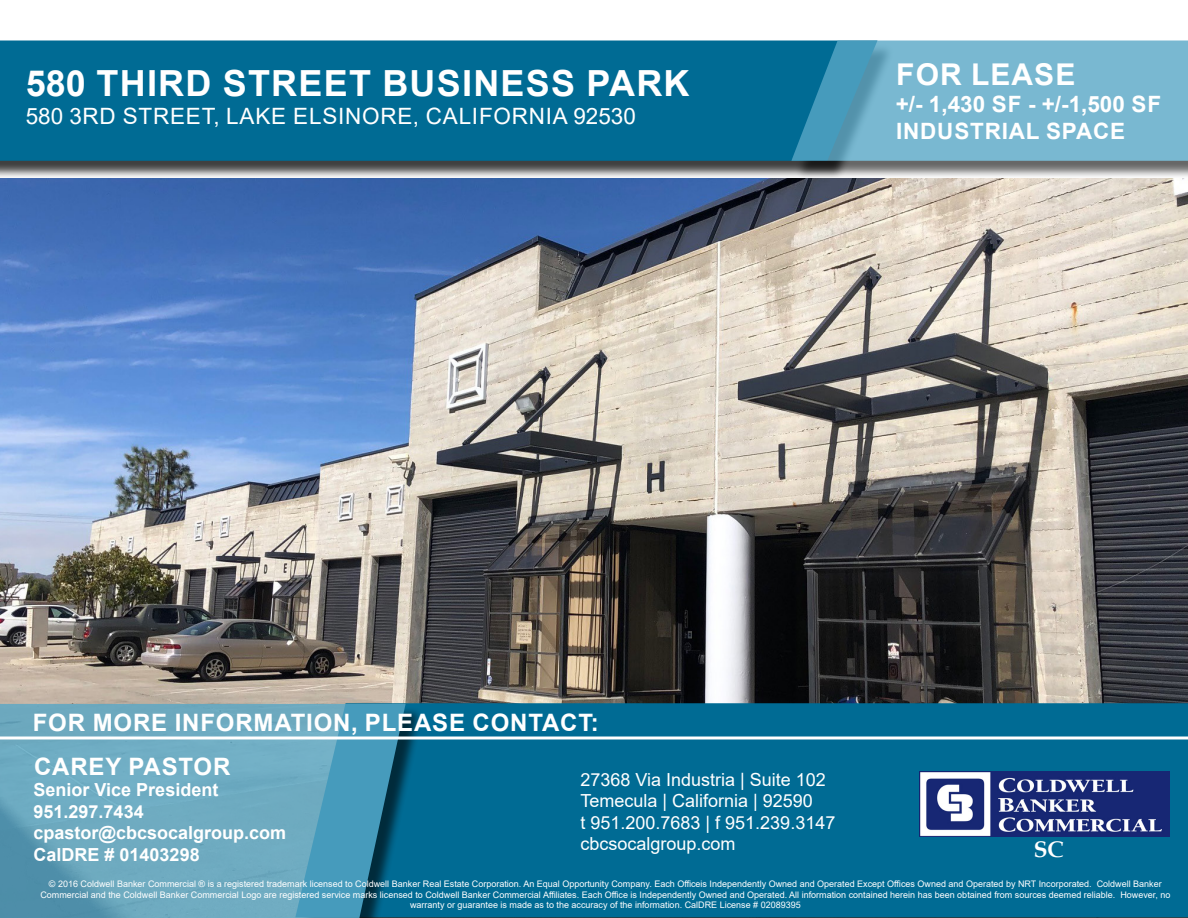
<style>
.page{position:relative;width:1188px;height:918px;background:#fff}
.page>*{position:absolute;margin:0;border:0;box-sizing:border-box;transform-origin:0 0}
.t1{font:700 36px "Arial";letter-spacing:.035em;color:#fff}
.t2{font:700 30px "Arial";letter-spacing:.035em;color:#fff}
.t3{font:700 24px "Arial";letter-spacing:.035em;color:#fff}
.t4{font:22.5px "Arial";letter-spacing:.035em;color:#fff}
.t5{font:700 22.5px/27px "Arial";letter-spacing:.035em;color:#fff}
.t6{font:700 22.5px "Book Antiqua";color:#fff}
.t7{font:18px/21.6px "Arial";color:#fff}
.t8{font:700 18px/21.6px "Arial";color:#fff}
.t9{font:9px/10.8px "Arial";color:#fff;text-align:center}
</style>
<div class="page">
<div style="left:0;top:43px;width:895px;height:137px;background:#000;opacity:.75"></div>
<div style="left:0;top:40px;width:791px;height:121px;background:#006b94"></div>
<div style="left:795px;top:43px;width:393px;height:137px;background:#000;opacity:.75"></div>
<svg style="left:791px;top:40px;width:397px;height:121px;background:#6cafca"></svg>
<img style="left:0;top:178px;width:1188px;height:526px">
<div style="left:295px;top:703px;width:893px;height:214px;background:#006b94"></div>
<div style="left:0;top:706px;width:424px;height:212px;background:#000;opacity:.75"></div>
<svg style="left:0;top:704px;width:406px;height:214px;background:#60a1b9"></svg>
<svg style="left:0;top:736px;width:1188px;height:4px"></svg>
<img style="left:919px;top:772px;width:250px;height:65px">
<h1 class="t1" style="left:26px;top:58px;width:665px">580 THIRD STREET BUSINESS PARK</h1>
<h3 class="t4" style="left:26px;top:101px;width:612px">580 3RD STREET, LAKE ELSINORE, CALIFORNIA 92530</h3>
<h2 class="t2" style="left:896px;top:54px;width:181px">FOR LEASE</h2>
<h3 class="t5" style="left:896px;top:91px;width:267px">+/- 1,430 SF - +/-1,500 SF<br>INDUSTRIAL SPACE</h3>
<h3 class="t3" style="left:33px;top:705px;width:568px">FOR MORE INFORMATION, PLEASE CONTACT:</h3>
<h3 class="t3" style="left:34px;top:749px;width:198px">CAREY PASTOR</h3>
<h3 class="t8" style="left:34px;top:779px;width:254px">Senior Vice President<br>951.297.7434 cpastor@cbcsocalgroup.com<br>CalDRE # 01403298</h3>
<h3 class="t7" style="left:580px;top:768px;width:256px">27368 Via Industria | Suite 102<br>Temecula | California | 92590<br>t 951.200.7683 | f 951.239.3147 cbcsocalgroup.com</h3>
<p class="t9" style="left:40px;top:878px;width:1132px">© 2016 Coldwell Banker Commercial ® is a registered trademark licensed to Coldwell Banker Real Estate Corporation. An Equal Opportunity Company. Each Officeis Independently Owned and Operated Except Offices Owned and Operated by NRT Incorporated. Coldwell Banker<br>Commercial and the Coldwell Banker Commercial Logo are registered service marks licensed to Coldwell Banker Commercial Affiliates. Each Office is Independently Owned and Operated. All information contained herein has been obtained from sources deemed reliable. However, no warranty or guarantee is made as to the accuracy of the information. CalDRE License # 02089395</p>
<h3 class="t6" style="left:1034px;top:834px;width:31px">SC</h3>
</div>
